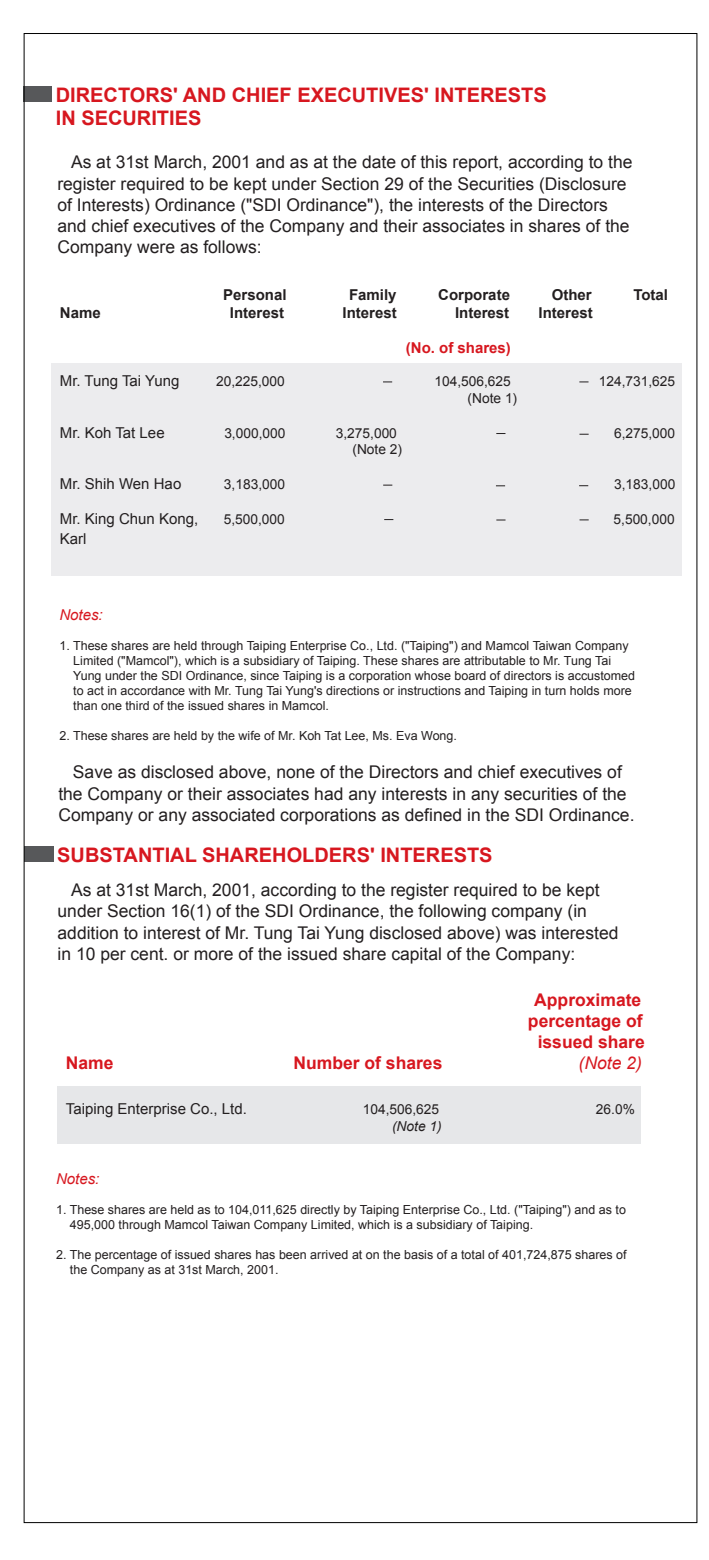
<style>
.page{position:relative;width:709px;height:1560px;background:#fff}
.page>*{position:absolute;margin:0;border:0;box-sizing:border-box;transform-origin:0 0}
.t1{font:700 20px/23.8px "Arial";color:#d7171f}
.t2{font:17.5px/21.2px "Arial";color:#231f20}
.t3{font:700 17.5px/21.2px "Arial";color:#d7171f;text-align:center}
.t4{font:italic 17.5px "Arial";color:#d7171f}
.t5{font:15px "Arial";color:#231f20}
.t6{font:700 15px "Arial";color:#231f20}
.t7{font:700 15px "Arial";color:#d7171f}
.t8{font:italic 15px "Arial";color:#d7171f}
.t9{font:13.75px "Arial";color:#231f20}
.t10{font:italic 13.75px "Arial";color:#231f20}
.t11{font:12.5px/15px "Arial";color:#231f20}
</style>
<div class="page">
<div style="left:23px;top:86px;width:28px;height:15px;background:#57585a"></div>
<div style="left:24px;top:846px;width:30px;height:16px;background:#57585a"></div>
<div style="left:57px;top:1086px;width:584px;height:57px;background:#e6e7e9"></div>
<div style="left:51px;top:363px;width:630px;height:212px;background:#ececee"></div>
<h1 class="t1" style="left:56px;top:83px;width:492px">DIRECTORS' AND CHIEF EXECUTIVES' INTERESTS<br>IN SECURITIES</h1>
<p class="t2" style="left:57px;top:151px;width:576px;text-indent:14px">As at 31st March, 2001 and as at the date of this report, according to the register required to be kept under Section 29 of the Securities (Disclosure of Interests) Ordinance ("SDI Ordinance"), the interests of the Directors and chief executives of the Company and their associates in shares of the Company were as follows:</p>
<p class="t6" style="left:223px;top:284px;width:65px">Personal</p>
<p class="t6" style="left:349px;top:284px;width:49px">Family</p>
<p class="t6" style="left:438px;top:284px;width:73px">Corporate</p>
<p class="t6" style="left:551px;top:284px;width:42px">Other</p>
<p class="t6" style="left:633px;top:284px;width:36px">Total</p>
<p class="t6" style="left:60px;top:302px;width:42px">Name</p>
<p class="t6" style="left:230px;top:302px;width:56px">Interest</p>
<p class="t6" style="left:342px;top:302px;width:56px">Interest</p>
<p class="t6" style="left:455px;top:302px;width:56px">Interest</p>
<p class="t6" style="left:538px;top:302px;width:56px">Interest</p>
<p class="t7" style="left:406px;top:337px;width:107px">(No. of shares)</p>
<p class="t5" style="left:60px;top:370px;width:121px">Mr. Tung Tai Yung</p>
<p class="t9" style="left:216px;top:371px;width:70px">20,225,000</p>
<p class="t9" style="left:434px;top:371px;width:78px">104,506,625</p>
<p class="t9" style="left:598px;top:371px;width:78px">124,731,625</p>
<p class="t9" style="left:467px;top:389px;width:51px">(Note 1)</p>
<p class="t5" style="left:60px;top:422px;width:106px">Mr. Koh Tat Lee</p>
<p class="t9" style="left:224px;top:424px;width:63px">3,000,000</p>
<p class="t9" style="left:336px;top:424px;width:63px">3,275,000</p>
<p class="t9" style="left:614px;top:424px;width:63px">6,275,000</p>
<p class="t9" style="left:352px;top:440px;width:51px">(Note 2)</p>
<p class="t5" style="left:60px;top:473px;width:123px">Mr. Shih Wen Hao</p>
<p class="t9" style="left:224px;top:475px;width:63px">3,183,000</p>
<p class="t9" style="left:614px;top:475px;width:63px">3,183,000</p>
<p class="t5" style="left:60px;top:508px;width:140px">Mr. King Chun Kong,</p>
<p class="t9" style="left:224px;top:510px;width:63px">5,500,000</p>
<p class="t9" style="left:613px;top:510px;width:63px">5,500,000</p>
<p class="t5" style="left:60px;top:528px;width:28px">Karl</p>
<p class="t8" style="left:59px;top:605px;width:45px">Notes:</p>
<p class="t11" style="left:73px;top:638px;width:563px;text-indent:-14px">1. These shares are held through Taiping Enterprise Co., Ltd. ("Taiping") and Mamcol Taiwan Company Limited ("Mamcol"), which is a subsidiary of Taiping. These shares are attributable to Mr. Tung Tai Yung under the SDI Ordinance, since Taiping is a corporation whose board of directors is accustomed to act in accordance with Mr. Tung Tai Yung's directions or instructions and Taiping in turn holds more than one third of the issued shares in Mamcol.</p>
<p class="t11" style="left:59px;top:728px;width:399px">2. These shares are held by the wife of Mr. Koh Tat Lee, Ms. Eva Wong.</p>
<h2 class="t2" style="left:58px;top:761px;width:577px;text-align:center">Save as disclosed above, none of the Directors and chief executives of the Company or their associates had any interests in any securities of the<br>Company or any associated corporations as defined in the SDI Ordinance.</h2>
<h1 class="t1" style="left:57px;top:843px;width:437px">SUBSTANTIAL SHAREHOLDERS' INTERESTS</h1>
<p class="t2" style="left:58px;top:879px;width:562px;text-indent:14px">As at 31st March, 2001, according to the register required to be kept under Section 16(1) of the SDI Ordinance, the following company (in addition to interest of Mr. Tung Tai Yung disclosed above) was interested in 10 per cent. or more of the issued share capital of the Company:</p>
<h2 class="t3" style="left:528px;top:988px;width:118px">Approximate percentage of issued share</h2>
<h2 class="t3" style="left:66px;top:1052px;width:49px">Name</h2>
<h2 class="t3" style="left:293px;top:1052px;width:150px">Number of shares</h2>
<h2 class="t4" style="left:578px;top:1051px;width:65px">(Note 2)</h2>
<p class="t5" style="left:66px;top:1098px;width:182px">Taiping Enterprise Co., Ltd.</p>
<p class="t9" style="left:363px;top:1099px;width:78px">104,506,625</p>
<p class="t9" style="left:596px;top:1099px;width:40px">26.0%</p>
<p class="t10" style="left:392px;top:1116px;width:51px">(Note 1)</p>
<p class="t8" style="left:56px;top:1168px;width:45px">Notes:</p>
<p class="t11" style="left:70px;top:1202px;width:557px;text-indent:-14px">1. These shares are held as to 104,011,625 directly by Taiping Enterprise Co., Ltd. ("Taiping") and as to<br>495,000 through Mamcol Taiwan Company Limited, which is a subsidiary of Taiping.</p>
<p class="t11" style="left:70px;top:1247px;width:558px;text-indent:-14px">2. The percentage of issued shares has been arrived at on the basis of a total of 401,724,875 shares of the Company as at 31st March, 2001.</p>
</div>
